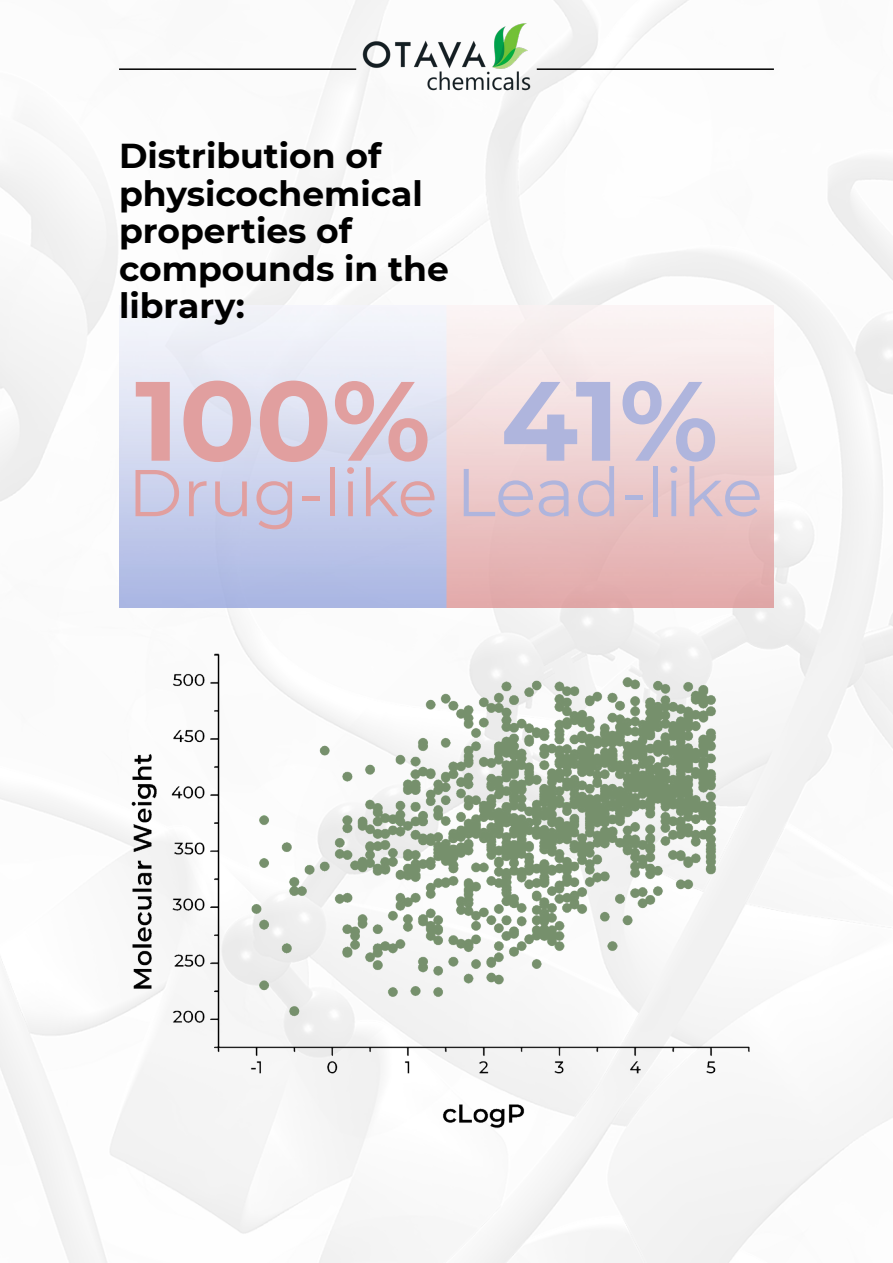
<style>
.page{position:relative;width:893px;height:1263px;background:#fff}
.page>*{position:absolute;margin:0;border:0;box-sizing:border-box;transform-origin:0 0}
.t1{font:700 112.5px "Montserrat";color:#e19f9f}
.t2{font:700 112.5px "Montserrat";color:#afb5dd}
.t3{font:66px "Montserrat";color:#e19f9f}
.t4{font:700 34.5px/37.5px "Montserrat";color:#000}
.s1{font-size:67.5px;color:#afb5dd}
</style>
<div class="page">
<img style="left:356px;top:19px;width:181px;height:74px">
<hr style="left:537px;top:68px;width:237px;height:2px;background:#000">
<hr style="left:119px;top:68px;width:237px;height:2px;background:#000">
<img style="left:119px;top:640px;width:654px;height:492px">
<p class="t4" style="left:119px;top:136px;width:331px">Distribution of physicochemical properties of compounds in the library:</p>
<h1 class="t1" style="left:135px;top:340px;width:297px">100%</h1>
<h1 class="t2" style="left:501px;top:340px;width:219px">41%</h1>
<h2 class="t3" style="left:128px;top:447px;width:636px">Drug-like <span class="s1">Lead-like</span></h2>
</div>
